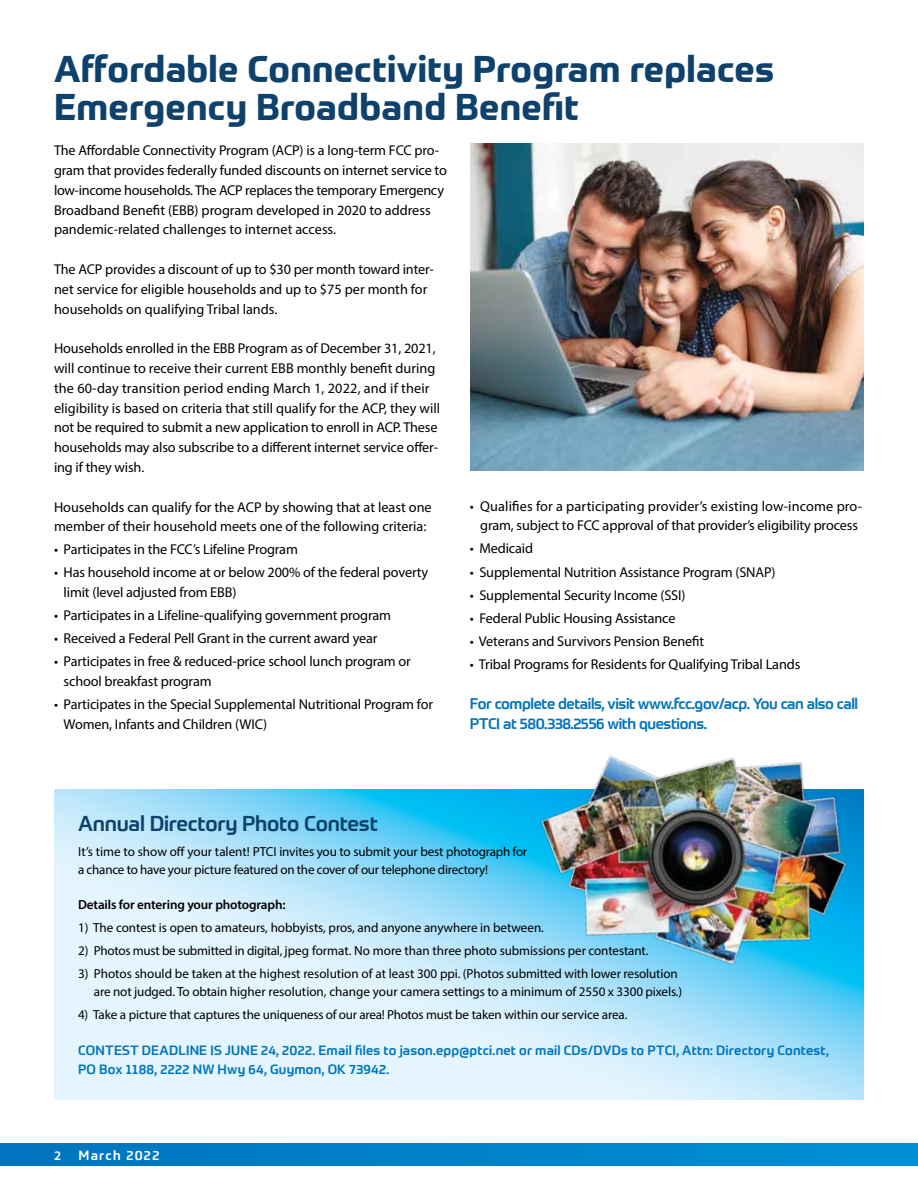
<style>
.page{position:relative;width:918px;height:1188px;background:#fff}
.page>*{position:absolute;margin:0;border:0;box-sizing:border-box;transform-origin:0 0}
.t1{font:700 36.3px/38px "Prometo";letter-spacing:.01em;color:#0e416b}
.t2{font:500 21px "Prometo";letter-spacing:-.01em;color:#0e416b}
.t3{font:500 15px/20.2px "Prometo";letter-spacing:-.025em;color:#0074be}
.t4{font:14.25px/19.8px "Myriad Pro";letter-spacing:-.01em;color:#000}
.t5{font:13.2px/17.7px "Myriad Pro";letter-spacing:-.01em;color:#000}
.t6{font:500 13.2px/18.3px "Prometo";letter-spacing:.015em;color:#0074be}
.t7{font:600 13.2px "Myriad Pro";letter-spacing:-.01em;color:#000}
.t8{font:500 13.2px "Prometo";letter-spacing:.1em;color:#fff}
.t9{font:600 13.2px "Myriad Pro";color:#fff}
</style>
<div class="page">
<div style="left:0;top:1144px;width:918px;height:21px;background:linear-gradient(to right,#0074bd,#0090d5)"></div>
<svg style="left:54px;top:790px;width:810px;height:309px;background:#c0e9fb"></svg>
<img style="left:513px;top:755px;width:351px;height:255px">
<img style="left:471px;top:143px;width:393px;height:327px">
<h1 class="t1" style="left:54px;top:50px;width:722px">Affordable Connectivity Program replaces<br>Emergency Broadband Benefit</h1>
<p class="t4" style="left:54px;top:140px;width:394px">The Affordable Connectivity Program (ACP) is a long-term FCC pro&shy;gram that provides federally funded discounts on internet service to low-income households. The ACP replaces the temporary Emergency Broadband Benefit (EBB) program developed in 2020 to address pandemic-related challenges to internet access.</p>
<p class="t4" style="left:54px;top:259px;width:381px">The ACP provides a discount of up to $30 per month toward inter&shy;net service for eligible households and up to $75 per month for households on qualifying Tribal lands.</p>
<p class="t4" style="left:54px;top:338px;width:388px">Households enrolled in the EBB Program as of December 31, 2021, will continue to receive their current EBB monthly benefit during the 60-day transition period ending March 1, 2022, and if their eligibility is based on criteria that still qualify for the ACP, they will not be required to submit a new application to enroll in ACP. These households may also subscribe to a different internet service offer&shy;ing if they wish.</p>
<p class="t4" style="left:54px;top:497px;width:379px">Households can qualify for the ACP by showing that at least one member of their household meets one of the following criteria:</p>
<p class="t4" style="left:54px;top:539px;width:245px">• Participates in the FCC’s Lifeline Program</p>
<p class="t4" style="left:64px;top:563px;width:366px;text-indent:-10px">• Has household income at or below 200% of the federal poverty limit (level adjusted from EBB)</p>
<p class="t4" style="left:54px;top:605px;width:339px">• Participates in a Lifeline-qualifying government program</p>
<p class="t4" style="left:54px;top:628px;width:325px">• Received a Federal Pell Grant in the current award year</p>
<p class="t4" style="left:64px;top:651px;width:349px;text-indent:-10px">• Participates in free &amp; reduced-price school lunch program or school breakfast program</p>
<p class="t4" style="left:64px;top:694px;width:371px;text-indent:-10px">• Participates in the Special Supplemental Nutritional Program for<br>Women, Infants and Children (WIC)</p>
<p class="t4" style="left:470px;top:496px;width:394px;text-align:center">• Qualifies for a participating provider’s existing low-income pro&shy;gram, subject to FCC approval of that provider’s eligibility process</p>
<p class="t4" style="left:470px;top:539px;width:65px">• Medicaid</p>
<p class="t4" style="left:470px;top:562px;width:307px">• Supplemental Nutrition Assistance Program (SNAP)</p>
<p class="t4" style="left:470px;top:585px;width:217px">• Supplemental Security Income (SSI)</p>
<p class="t4" style="left:470px;top:608px;width:207px">• Federal Public Housing Assistance</p>
<p class="t4" style="left:470px;top:631px;width:236px">• Veterans and Survivors Pension Benefit</p>
<p class="t4" style="left:470px;top:654px;width:332px">• Tribal Programs for Residents for Qualifying Tribal Lands</p>
<p class="t3" style="left:470px;top:693px;width:390px">For complete details, visit www.fcc.gov/acp. You can also call<br>PTCI at 580.338.2556 with questions.</p>
<h2 class="t2" style="left:78px;top:811px;width:301px">Annual Directory Photo Contest</h2>
<p class="t5" style="left:78px;top:842px;width:451px">It’s time to show off your talent! PTCI invites you to submit your best photograph for a chance to have your picture featured on the cover of our telephone directory!</p>
<p class="t7" style="left:78px;top:896px;width:209px">Details for entering your photograph:</p>
<p class="t5" style="left:78px;top:919px;width:467px">1) The contest is open to amateurs, hobbyists, pros, and anyone anywhere in between.</p>
<p class="t5" style="left:78px;top:942px;width:572px">2) Photos must be submitted in digital, jpeg format. No more than three photo submissions per contestant.</p>
<p class="t5" style="left:94px;top:965px;width:590px;text-indent:-16px">3) Photos should be taken at the highest resolution of at least 300 ppi. (Photos submitted with lower resolution are not judged. To obtain higher resolution, change your camera settings to a minimum of 2550 x 3300 pixels.)</p>
<p class="t5" style="left:78px;top:1006px;width:551px">4) Take a picture that captures the uniqueness of our area! Photos must be taken within our service area.</p>
<p class="t6" style="left:78px;top:1041px;width:752px">CONTEST DEADLINE IS JUNE 24, 2022. Email files to jason.epp@ptci.net or mail CDs/DVDs to PTCI, Attn: Directory Contest,<br>PO Box 1188, 2222 NW Hwy 64, Guymon, OK 73942.</p>
<p class="t9" style="left:54px;top:1147px;width:9px">2</p>
<p class="t8" style="left:78px;top:1147px;width:82px">March 2022</p>
</div>
